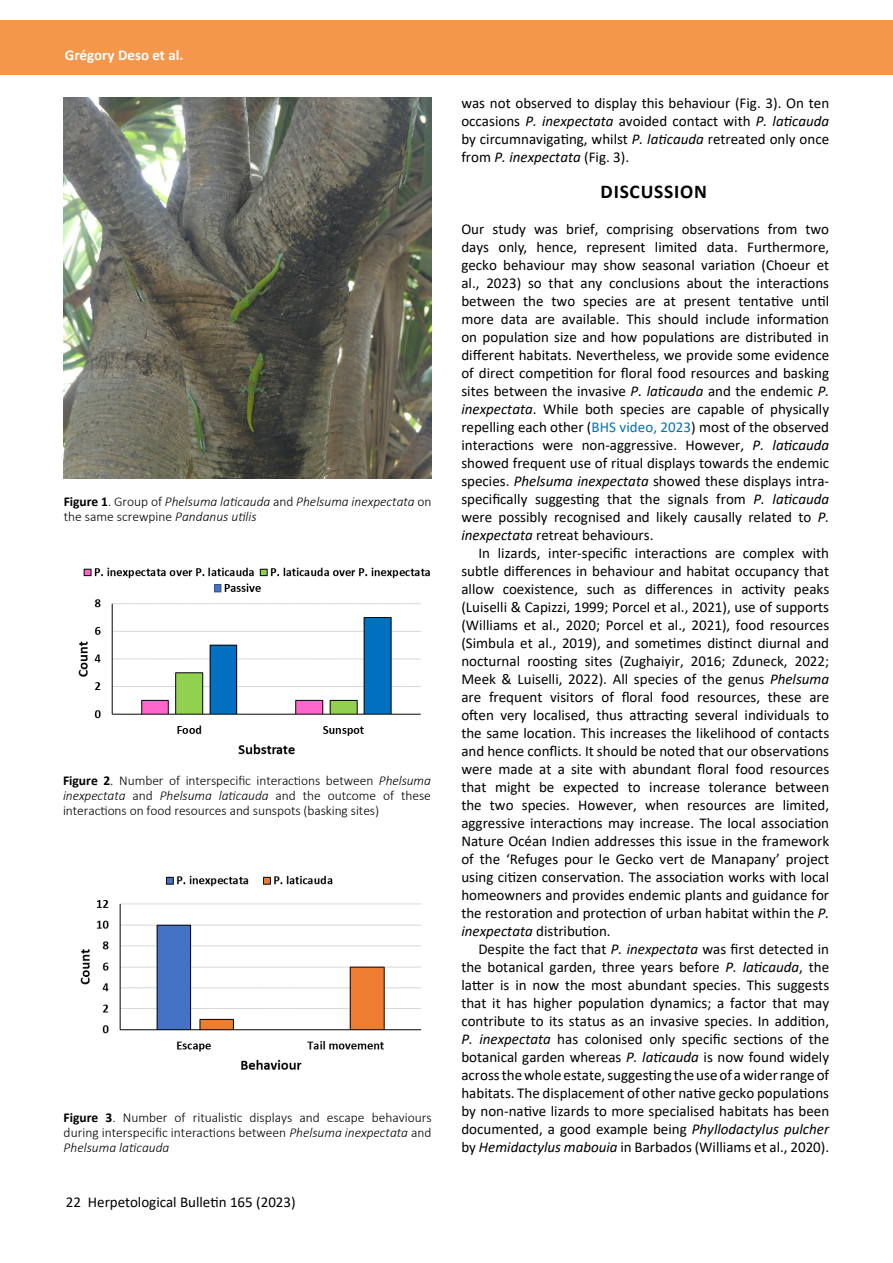
<style>
.page{position:relative;width:893px;height:1263px;background:#fff}
.page>*{position:absolute;margin:0;border:0;box-sizing:border-box;transform-origin:0 0}
.t1{font:700 19.5px "Calibri";letter-spacing:.04em;color:#000}
.t2{font:15px/18px "Calibri";color:#000;text-align:justify}
.t3{font:700 15px "Calibri";color:#fff}
.t4{font:300 13.5px/15px "Calibri";letter-spacing:-.005em;color:#000;text-align:justify}
.t5{font:italic 300 13.5px/15px "Calibri";color:#000}
.s1{font-weight:700;font-style:normal}
.s2{font-style:normal}
.s3{font-weight:700}
.s4{font-style:italic}
.s5{color:#0073b5}
</style>
<div class="page">
<div style="left:0;top:21px;width:893px;height:54px;background:#f4974b"></div>
<img style="left:78px;top:567px;width:352px;height:188px">
<img style="left:80px;top:875px;width:342px;height:195px">
<img style="left:64px;top:98px;width:368px;height:381px">
<p class="t3" style="left:65px;top:44px;width:120px">Grégory Deso et al.</p>
<p class="t5" style="left:64px;top:494px;width:369px"><span class="s1">Figure 1</span><span class="s2">. Group of</span> Phelsuma laticauda <span class="s2">and</span> Phelsuma inexpectata <span class="s2">on the same screwpine</span> Pandanus utilis</p>
<p class="t4" style="left:63px;top:773px;width:369px"><span class="s3">Figure 2</span>. Number of interspecific interactions between <span class="s4">Phelsuma inexpectata</span> and <span class="s4">Phelsuma laticauda</span> and the outcome of these interactions on food resources and sunspots (basking sites)</p>
<p class="t4" style="left:64px;top:1110px;width:369px"><span class="s3">Figure 3</span>. Number of ritualistic displays and escape behaviours during interspecific interactions between <span class="s4">Phelsuma inexpectata</span> and <span class="s4">Phelsuma laticauda</span></p>
<p class="t2" style="left:66px;top:1192px;width:231px">22 Herpetological Bulletin 165 (2023)</p>
<p class="t2" style="left:461px;top:94px;width:369px">was not observed to display this behaviour (Fig. 3). On ten occasions <span class="s4">P. inexpectata</span> avoided contact with <span class="s4">P. laticauda </span>by circumnavigating, whilst <span class="s4">P. laticauda</span> retreated only once from <span class="s4">P. inexpectata</span> (Fig. 3).</p>
<h1 class="t1" style="left:601px;top:178px;width:108px">DISCUSSION</h1>
<p class="t2" style="left:461px;top:220px;width:369px">Our study was brief, comprising observations from two days only, hence, represent limited data. Furthermore, gecko behaviour may show seasonal variation (Choeur et al., 2023) so that any conclusions about the interactions between the two species are at present tentative until more data are available. This should include information on population size and how populations are distributed in different habitats. Nevertheless, we provide some evidence of direct competition for floral food resources and basking sites between the invasive <span class="s4">P. laticauda</span> and the endemic <span class="s4">P. inexpectata</span>. While both species are capable of physically repelling each other (<span class="s5">BHS video, 2023</span>) most of the observed interactions were non-aggressive. However, <span class="s4">P. laticauda </span>showed frequent use of ritual displays towards the endemic species. <span class="s4">Phelsuma inexpectata</span> showed these displays intra&shy;specifically suggesting that the signals from <span class="s4">P. laticauda </span>were possibly recognised and likely causally related to <span class="s4">P. inexpectata</span> retreat behaviours.</p>
<p class="t2" style="left:461px;top:544px;width:369px;text-indent:17px">In lizards, inter-specific interactions are complex with subtle differences in behaviour and habitat occupancy that allow coexistence, such as differences in activity peaks (Luiselli &amp; Capizzi, 1999; Porcel et al., 2021), use of supports (Williams et al., 2020; Porcel et al., 2021), food resources (Simbula et al., 2019), and sometimes distinct diurnal and nocturnal roosting sites (Zughaiyir, 2016; Zduneck, 2022; Meek &amp; Luiselli, 2022). All species of the genus <span class="s4">Phelsuma </span>are frequent visitors of floral food resources, these are often very localised, thus attracting several individuals to the same location. This increases the likelihood of contacts and hence conflicts. It should be noted that our observations were made at a site with abundant floral food resources that might be expected to increase tolerance between the two species. However, when resources are limited, aggressive interactions may increase. The local association Nature Océan Indien addresses this issue in the framework of the ‘Refuges pour le Gecko vert de Manapany’ project using citizen conservation. The association works with local homeowners and provides endemic plants and guidance for the restoration and protection of urban habitat within the <span class="s4">P. inexpectata</span> distribution.</p>
<p class="t2" style="left:461px;top:940px;width:369px;text-indent:17px">Despite the fact that <span class="s4">P. inexpectata</span> was first detected in the botanical garden, three years before <span class="s4">P. laticauda</span>, the latter is in now the most abundant species. This suggests that it has higher population dynamics; a factor that may contribute to its status as an invasive species. In addition, <span class="s4">P. inexpectata</span> has colonised only specific sections of the botanical garden whereas <span class="s4">P. laticauda</span> is now found widely across the whole estate, suggesting the use of a wider range of habitats. The displacement of other native gecko populations by non-native lizards to more specialised habitats has been documented, a good example being <span class="s4">Phyllodactylus pulcher </span>by <span class="s4">Hemidactylus mabouia</span> in Barbados (Williams et al., 2020).</p>
</div>
